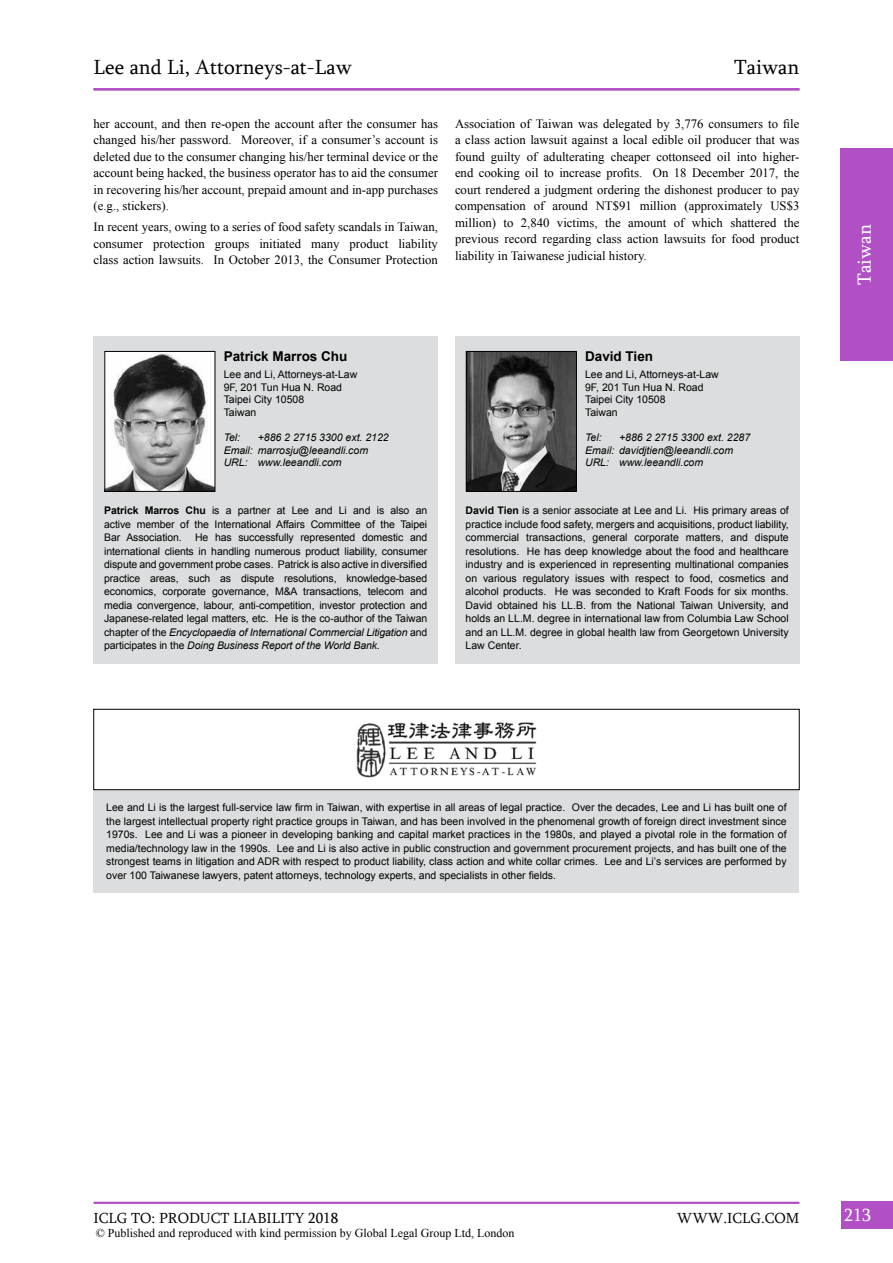
<style>
.page{position:relative;width:893px;height:1263px;background:#fff}
.page>*{position:absolute;margin:0;border:0;box-sizing:border-box;transform-origin:0 0}
.t1{font:21px "Sylfaen";color:#000}
.t2{font:19.5px "Sylfaen";color:#fff}
.t3{font:18px "Sylfaen";color:#fff}
.t4{font:15px "Sylfaen";color:#000}
.t5{font:700 13.5px "Arial";color:#000}
.t6{font:12.75px/16.5px "Times New Roman";color:#000;text-align:justify}
.t7{font:12px "Times New Roman";color:#000}
.t8{font:10.5px/13.5px "Arial";color:#000;text-align:justify}
.t9{font:italic 10.5px/12.6px "Arial";color:#000}
.s1{font-weight:700}
.s2{font-style:italic}
</style>
<div class="page">
<div style="left:841px;top:1201px;width:52px;height:28px;background:#b14fc5"></div>
<hr style="left:94px;top:1202px;width:705px;height:2px;background:#b14fc5">
<div style="left:840px;top:148px;width:53px;height:213px;background:#b14fc5"></div>
<div style="left:94px;top:790px;width:705px;height:103px;background:#dcddde"></div>
<div style="left:94px;top:336px;width:344px;height:328px;background:#dcddde"></div>
<img style="left:107px;top:353px;width:106px;height:137px">
<div style="left:105px;top:351px;width:110px;height:141px;border:1px solid #000"></div>
<img style="left:356px;top:721px;width:181px;height:57px">
<div style="left:94px;top:709px;width:705px;height:81px;border:1px solid #000"></div>
<div style="left:455px;top:336px;width:344px;height:328px;background:#dcddde"></div>
<img style="left:468px;top:353px;width:107px;height:137px">
<div style="left:466px;top:351px;width:111px;height:141px;border:1px solid #000"></div>
<hr style="left:94px;top:88px;width:705px;height:2px;background:#b14fc5">
<h1 class="t1" style="left:94px;top:53px;width:260px">Lee and Li, Attorneys-at-Law</h1>
<h1 class="t1" style="left:734px;top:53px;width:67px">Taiwan</h1>
<p class="t6" style="left:94px;top:115px;width:346px">her account, and then re-open the account after the consumer has changed his/her password. Moreover, if a consumer’s account is deleted due to the consumer changing his/her terminal device or the account being hacked, the business operator has to aid the consumer in recovering his/her account, prepaid amount and in-app purchases (e.g., stickers).</p>
<p class="t6" style="left:94px;top:218px;width:346px">In recent years, owing to a series of food safety scandals in Taiwan, consumer protection groups initiated many product liability class action lawsuits. In October 2013, the Consumer Protection</p>
<p class="t6" style="left:455px;top:115px;width:346px">Association of Taiwan was delegated by 3,776 consumers to file a class action lawsuit against a local edible oil producer that was found guilty of adulterating cheaper cottonseed oil into higher&shy;end cooking oil to increase profits. On 18 December 2017, the court rendered a judgment ordering the dishonest producer to pay compensation of around NT$91 million (approximately US$3 million) to 2,840 victims, the amount of which shattered the previous record regarding class action lawsuits for food product liability in Taiwanese judicial history.</p>
<p class="t5" style="left:224px;top:347px;width:125px">Patrick Marros Chu</p>
<p class="t8" style="left:224px;top:368px;width:135px;line-height:12.6px;text-align:left">Lee and Li, Attorneys-at-Law<br>9F, 201 Tun Hua N. Road<br>Taipei City 10508<br>Taiwan</p>
<p class="t9" style="left:224px;top:431px;width:18px">Tel:</p>
<p class="t9" style="left:224px;top:431px;width:167px;text-indent:34px">+886 2 2715 3300 ext. 2122<br>Email: marrosju@leeandli.com<br>URL: www.leeandli.com</p>
<p class="t8" style="left:104px;top:504px;width:325px"><span class="s1">Patrick Marros Chu</span> is a partner at Lee and Li and is also an active member of the International Affairs Committee of the Taipei Bar Association.</p>
<p class="t8" style="left:104px;top:531px;width:325px;text-indent:91px">He has successfully represented domestic and international clients in handling numerous product liability, consumer dispute and government probe cases. Patrick is also active in diversified practice areas, such as dispute resolutions, knowledge-based economics, corporate governance, M&amp;A transactions, telecom and media convergence, labour, anti-competition, investor protection and Japanese-related legal matters, etc. He is the co-author of the Taiwan chapter of the <span class="s2">Encyclopaedia of International Commercial Litigation</span> and participates in the <span class="s2">Doing Business Report of the World Bank</span>.</p>
<p class="t5" style="left:585px;top:347px;width:70px">David Tien</p>
<p class="t8" style="left:585px;top:368px;width:135px;line-height:12.6px;text-align:left">Lee and Li, Attorneys-at-Law<br>9F, 201 Tun Hua N. Road<br>Taipei City 10508<br>Taiwan</p>
<p class="t9" style="left:585px;top:431px;width:18px">Tel:</p>
<p class="t9" style="left:585px;top:431px;width:167px;text-indent:34px">+886 2 2715 3300 ext. 2287<br>Email: davidjtien@leeandli.com<br>URL: www.leeandli.com</p>
<p class="t8" style="left:466px;top:504px;width:325px"><span class="s1">David Tien</span> is a senior associate at Lee and Li. His primary areas of practice include food safety, mergers and acquisitions, product liability, commercial transactions, general corporate matters, and dispute resolutions. He has deep knowledge about the food and healthcare industry and is experienced in representing multinational companies on various regulatory issues with respect to food, cosmetics and alcohol products. He was seconded to Kraft Foods for six months.<br>David obtained his LL.B. from the National Taiwan University, and holds an LL.M. degree in international law from Columbia Law School and an LL.M. degree in global health law from Georgetown University Law Center.</p>
<h2 class="t2" style="left:851px;top:285px;width:62px;rotate:-90deg">Taiwan</h2>
<p class="t8" style="left:106px;top:801px;width:682px">Lee and Li is the largest full-service law firm in Taiwan, with expertise in all areas of legal practice. Over the decades, Lee and Li has built one of the largest intellectual property right practice groups in Taiwan, and has been involved in the phenomenal growth of foreign direct investment since 1970s. Lee and Li was a pioneer in developing banking and capital market practices in the 1980s, and played a pivotal role in the formation of media/technology law in the 1990s. Lee and Li is also active in public construction and government procurement projects, and has built one of the strongest teams in litigation and ADR with respect to product liability, class action and white collar crimes. Lee and Li’s services are performed by over 100 Taiwanese lawyers, patent attorneys, technology experts, and specialists in other fields.</p>
<h3 class="t4" style="left:94px;top:1208px;width:246px">ICLG TO: PRODUCT LIABILITY 2018</h3>
<h3 class="t4" style="left:677px;top:1208px;width:124px">WWW.ICLG.COM</h3>
<h3 class="t3" style="left:844px;top:1202px;width:28px">213</h3>
<p class="t7" style="left:96px;top:1225px;width:420px">© Published and reproduced with kind permission by Global Legal Group Ltd, London</p>
</div>
